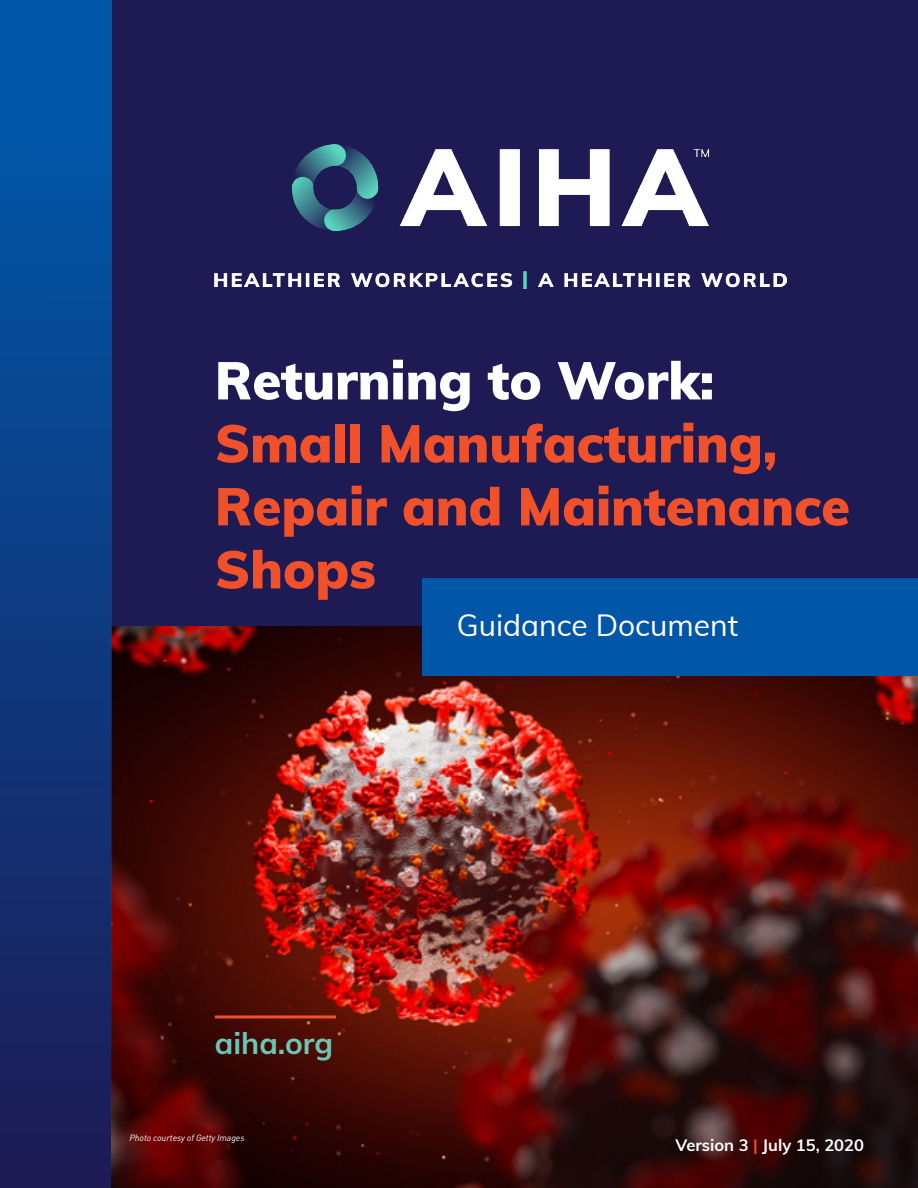
<style>
.page{position:relative;width:918px;height:1188px;background:#1e1a53}
.page>*{position:absolute;margin:0;border:0;box-sizing:border-box;transform-origin:0 0}
.t1{font:900 52.5px/63px "Muli";color:#f0512a}
.t2{font:900 52.5px "Muli";color:#fff}
.t3{font:30px "Muli";color:#fff}
.t4{font:700 30px "Muli";color:#6bc7b8}
.t5{font:700 16.5px "Muli";color:#fff}
.t6{font:italic 9px "DINOT";letter-spacing:-.01em;color:#fff}
.s1{color:#f0512a}
</style>
<div class="page">
<img style="left:111px;top:626px;width:807px;height:562px">
<div style="left:0;top:0;width:111px;height:1188px;background:linear-gradient(to bottom,#005caf,#1d1b55)"></div>
<img style="left:215px;top:145px;width:571px;height:144px">
<div style="left:422px;top:578px;width:496px;height:97px;background:#0256a7"></div>
<hr style="left:215px;top:1015px;width:121px;height:3px;background:#f0512a">
<p class="t2" style="left:215px;top:342px;width:501px">Returning to Work:</p>
<p class="t1" style="left:215px;top:410px;width:637px">Small Manufacturing,<br>Repair and Maintenance<br>Shops</p>
<p class="t3" style="left:457px;top:604px;width:283px">Guidance Document</p>
<p class="t4" style="left:215px;top:1021px;width:120px">aiha.org</p>
<p class="t6" style="left:130px;top:1132px;width:117px">Photo courtesy of Getty Images</p>
<p class="t5" style="left:676px;top:1133px;width:190px">Version 3 <span class="s1">|</span> July 15, 2020</p>
</div>
